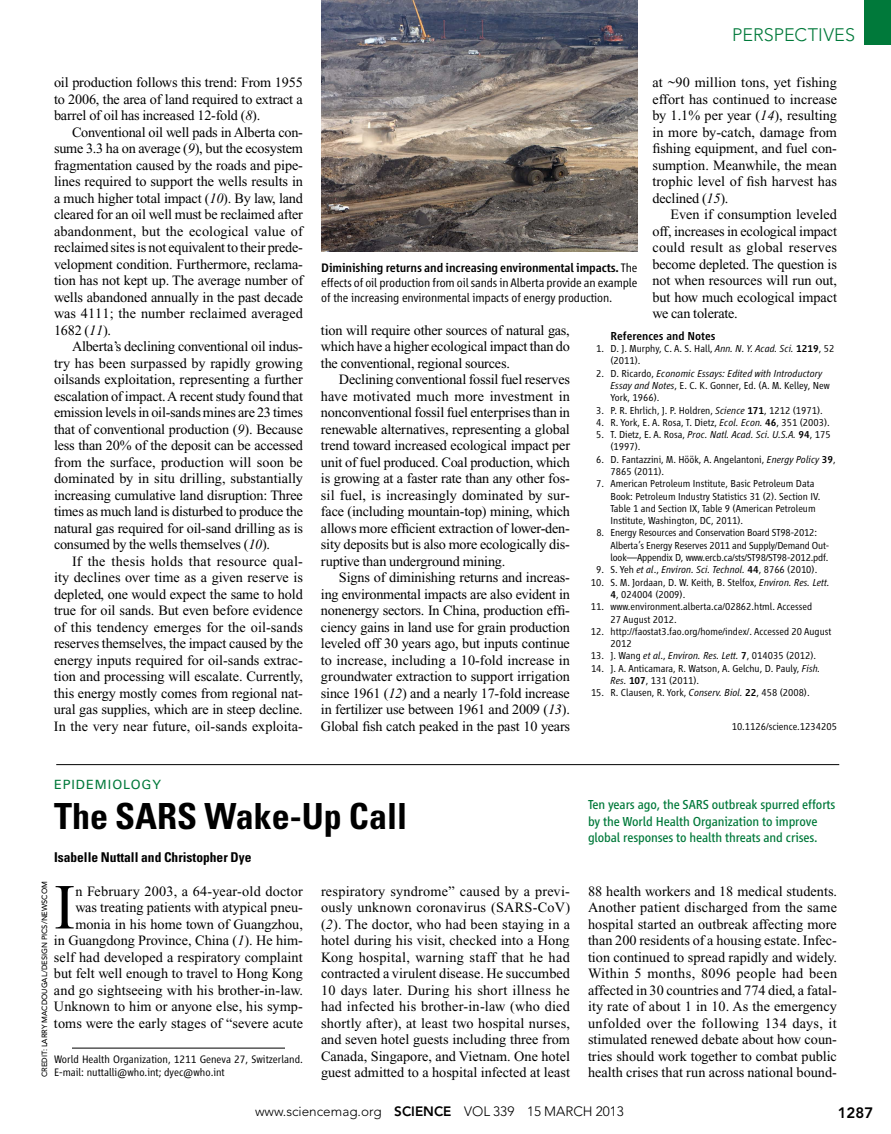
<style>
.page{position:relative;width:891px;height:1134px;background:#fff}
.page>*{position:absolute;margin:0;border:0;box-sizing:border-box;transform-origin:0 0}
.t1{font:64.05px "Times New Roman";color:#000}
.t2{font:700 condensed 36px "Univers LT";color:#000}
.t3{font:300 18px "Avenir LT";color:#00793a}
.t4{font:800 15px "Avenir LT";color:#000}
.t5{font:14.25px/16.5px "Times New Roman";color:#000;text-align:justify}
.t6{font:13.5px/16.5px "Vialog LT";letter-spacing:-.01em;color:#00793a}
.t7{font:300 13.5px "Avenir LT";color:#000}
.t8{font:700 condensed 13.5px "Univers LT";color:#000}
.t9{font:300 12.75px/15px "Vialog LT";letter-spacing:-.01em;color:#000;text-align:justify}
.t10{font:12.75px "Univers LT";letter-spacing:.075em;color:#00793a}
.t11{font:500 12px "Vialog LT";color:#000}
.t12{font:300 11.25px/12.8px "Vialog LT";color:#000}
.t13{font:300 10.5px/12.3px "Vialog LT";color:#000}
.t14{font:italic 300 10.5px "Vialog LT";color:#000}
.t15{font:500 7.5px "Avenir LT";color:#000}
.s1{font-style:italic}
.s2{font-weight:500}
.s3{font-style:normal}
.s4{font-weight:500;font-style:normal}
.s5{font-weight:800}
</style>
<div class="page">
<div style="left:864px;top:0;width:27px;height:45px;background:#00793a"></div>
<hr style="left:72px;top:1048px;width:213px;height:1px;background:#000">
<img style="left:321px;top:0;width:317px;height:252px">
<hr style="left:56px;top:764px;width:783px;height:1px;background:#000">
<p class="t5" style="left:54px;top:74px;width:250px">oil production follows this trend: From 1955 to 2006, the area of land required to extract a barrel of oil has increased 12-fold (<span class="s1">8</span>).</p>
<p class="t5" style="left:54px;top:124px;width:251px;text-indent:18px">Conventional oil well pads in Alberta con&shy;sume 3.3 ha on average (<span class="s1">9</span>), but the ecosystem fragmentation caused by the roads and pipe&shy;lines required to support the wells results in a much higher total impact (<span class="s1">10</span>). By law, land cleared for an oil well must be reclaimed after abandonment, but the ecological value of reclaimed sites is not equivalent to their prede&shy;velopment condition. Furthermore, reclama&shy;tion has not kept up. The average number of wells abandoned annually in the past decade was 4111; the number reclaimed averaged 1682 (<span class="s1">11</span>).</p>
<p class="t5" style="left:54px;top:338px;width:251px;text-indent:18px">Alberta’s declining conventional oil indus&shy;try has been surpassed by rapidly growing oilsands exploitation, representing a further escalation of impact. A recent study found that emission levels in oil-sands mines are 23 times that of conventional production (<span class="s1">9</span>). Because less than 20% of the deposit can be accessed from the surface, production will soon be dominated by in situ drilling, substantially increasing cumulative land disruption: Three times as much land is disturbed to produce the natural gas required for oil-sand drilling as is consumed by the wells themselves (<span class="s1">10</span>).</p>
<p class="t5" style="left:54px;top:553px;width:251px;text-indent:18px">If the thesis holds that resource qual&shy;ity declines over time as a given reserve is depleted, one would expect the same to hold true for oil sands. But even before evidence of this tendency emerges for the oil-sands reserves themselves, the impact caused by the energy inputs required for oil-sands extrac&shy;tion and processing will escalate. Currently, this energy mostly comes from regional nat&shy;ural gas supplies, which are in steep decline.<br>In the very near future, oil-sands exploita-</p>
<p class="t3" style="left:732px;top:24px;width:124px">Perspectives</p>
<p class="t5" style="left:652px;top:74px;width:186px">at ~90 million tons, yet fishing effort has continued to increase by 1.1% per year (<span class="s1">14</span>), resulting in more by-catch, damage from fishing equipment, and fuel con&shy;sumption. Meanwhile, the mean trophic level of fish harvest has declined (<span class="s1">15</span>).</p>
<p class="t5" style="left:652px;top:206px;width:186px;text-indent:18px">Even if consumption leveled off, increases in ecological impact could result as global reserves become depleted. The question is not when resources will run out, but how much ecological impact we can tolerate.</p>
<p class="t11" style="left:610px;top:329px;width:106px">References and Notes</p>
<p class="t13" style="left:611px;top:342px;width:225px;text-indent:-14px">1. D. J. Murphy, C. A. S. Hall, <span class="s1">Ann. N. Y. Acad. Sci.</span> <span class="s2">1219</span>, 52 (2011).</p>
<p class="t13" style="left:611px;top:367px;width:221px;text-indent:-14px">2. D. Ricardo, <span class="s1">Economic Essays: Edited with Introductory<br>Essay and Notes</span>, E. C. K. Gonner, Ed. (A. M. Kelley, New<br>York, 1966).</p>
<p class="t13" style="left:596px;top:404px;width:228px">3. P. R. Ehrlich, J. P. Holdren, <span class="s1">Science</span> <span class="s2">171</span>, 1212 (1971).</p>
<p class="t13" style="left:596px;top:416px;width:235px">4. R. York, E. A. Rosa, T. Dietz, <span class="s1">Ecol. Econ.</span> <span class="s2">46</span>, 351 (2003).</p>
<p class="t13" style="left:611px;top:428px;width:222px;text-indent:-14px">5. T. Dietz, E. A. Rosa, <span class="s1">Proc. Natl. Acad. Sci. U.S.A.</span> <span class="s2">94</span>, 175 (1997).</p>
<p class="t13" style="left:611px;top:453px;width:227px;text-indent:-14px">6. D. Fantazzini, M. Höök, A. Angelantoni, <span class="s1">Energy Policy</span> <span class="s2">39</span>,<br>7865 (2011).</p>
<p class="t13" style="left:611px;top:478px;width:211px;text-indent:-14px">7. American Petroleum Institute, Basic Petroleum Data Book: Petroleum Industry Statistics 31 (2). Section IV.<br>Table 1 and Section IX, Table 9 (American Petroleum Institute, Washington, DC, 2011).</p>
<p class="t13" style="left:611px;top:527px;width:220px;text-indent:-14px">8. Energy Resources and Conservation Board ST98-2012:<br>Alberta’s Energy Reserves 2011 and Supply/Demand Out&shy;look—Appendix D, www.ercb.ca/sts/ST98/ST98-2012.pdf.</p>
<p class="t14" style="left:596px;top:564px;width:223px"><span class="s3">9. S. Yeh</span> et al<span class="s3">.,</span> Environ. Sci. Technol. <span class="s4">44</span><span class="s3">, 8766 (2010).</span></p>
<p class="t13" style="left:611px;top:576px;width:221px;text-indent:-20px">10. S. M. Jordaan, D. W. Keith, B. Stelfox, <span class="s1">Environ. Res. Lett.<br></span><span class="s2">4</span>, 024004 (2009).</p>
<p class="t13" style="left:611px;top:601px;width:203px;text-indent:-20px">11. www.environment.alberta.ca/02862.html. Accessed<br>27 August 2012.</p>
<p class="t13" style="left:611px;top:625px;width:222px;text-indent:-20px">12. http://faostat3.fao.org/home/index/. Accessed 20 August<br>2012</p>
<p class="t13" style="left:591px;top:650px;width:227px">13. J. Wang <span class="s1">et al</span>., <span class="s1">Environ. Res. Lett.</span> <span class="s2">7</span>, 014035 (2012).</p>
<p class="t13" style="left:611px;top:662px;width:211px;text-indent:-20px">14. J. A. Anticamara, R. Watson, A. Gelchu, D. Pauly, <span class="s1">Fish.<br>Res.</span> <span class="s2">107</span>, 131 (2011).</p>
<p class="t13" style="left:591px;top:687px;width:220px">15. R. Clausen, R. York, <span class="s1">Conserv. Biol.</span> <span class="s2">22</span>, 458 (2008).</p>
<p class="t9" style="left:321px;top:261px;width:318px"><span class="s2">Diminishing returns and increasing environmental impacts.</span>The effects of oil production from oil sands in Alberta provide an example of the increasing environmental impacts of energy production.</p>
<p class="t5" style="left:321px;top:322px;width:251px">tion will require other sources of natural gas, which have a higher ecological impact than do the conventional, regional sources.</p>
<p class="t5" style="left:321px;top:371px;width:251px;text-indent:18px">Declining conventional fossil fuel reserves have motivated much more investment in nonconventional fossil fuel enterprises than in renewable alternatives, representing a global trend toward increased ecological impact per unit of fuel produced. Coal production, which is growing at a faster rate than any other fos&shy;sil fuel, is increasingly dominated by sur&shy;face (including mountain-top) mining, which allows more efficient extraction of lower-den&shy;sity deposits but is also more ecologically dis&shy;ruptive than underground mining.</p>
<p class="t5" style="left:321px;top:569px;width:251px;text-indent:18px">Signs of diminishing returns and increas&shy;ing environmental impacts are also evident in nonenergy sectors. In China, production effi&shy;ciency gains in land use for grain production leveled off 30 years ago, but inputs continue to increase, including a 10-fold increase in groundwater extraction to support irrigation since 1961 (<span class="s1">12</span>) and a nearly 17-fold increase in fertilizer use between 1961 and 2009 (<span class="s1">13</span>).<br>Global fish catch peaked in the past 10 years</p>
<p class="t13" style="left:732px;top:720px;width:107px">10.1126/science.1234205</p>
<p class="t10" style="left:54px;top:777px;width:108px">EPIDEMIOLOGY</p>
<h2 class="t2" style="left:54px;top:794px;width:355px">The SARS Wake-Up Call</h2>
<p class="t8" style="left:54px;top:849px;width:199px">Isabelle Nuttall and Christopher Dye</p>
<p class="t6" style="left:588px;top:796px;width:249px">Ten years ago, the SARS outbreak spurred efforts by the World Health Organization to improve global responses to health threats and crises.</p>
<p class="t15" style="left:40px;top:1077px;width:197px;rotate:-90deg">CREDIT: Larry MacDougal/Desi gn Pics/Newscom</p>
<p class="t5" style="left:54px;top:883px;width:251px;text-align:right">n February 2003, a 64-year-old doctor was treating patients with atypical pneu&shy;monia in his home town of Guangzhou,<br>in Guangdong Province, China (<span class="s1">1</span>). He him&shy;self had developed a respiratory complaint but felt well enough to travel to Hong Kong and go sightseeing with his brother-in-law.<br>Unknown to him or anyone else, his symp&shy;toms were the early stages of “severe acute</p>
<p class="t5" style="left:321px;top:883px;width:251px">respiratory syndrome” caused by a previ&shy;ously unknown coronavirus (SARS-CoV) (<span class="s1">2</span>). The doctor, who had been staying in a hotel during his visit, checked into a Hong Kong hospital, warning staff that he had contracted a virulent disease. He succumbed 10 days later. During his short illness he had infected his brother-in-law (who died shortly after), at least two hospital nurses, and seven hotel guests including three from Canada, Singapore, and Vietnam. One hotel guest admitted to a hospital infected at least</p>
<p class="t5" style="left:588px;top:883px;width:251px">88 health workers and 18 medical students.<br>Another patient discharged from the same hospital started an outbreak affecting more than 200 residents of a housing estate. Infec&shy;tion continued to spread rapidly and widely.<br>Within 5 months, 8096 people had been affected in 30 countries and 774 died, a fatal&shy;ity rate of about 1 in 10. As the emergency unfolded over the following 134 days, it stimulated renewed debate about how coun&shy;tries should work together to combat public health crises that run across national bound-</p>
<h1 class="t1" style="left:54px;top:872px;width:23px">I</h1>
<p class="t12" style="left:54px;top:1053px;width:251px">World Health Organization, 1211 Geneva 27, Switzerland.<br>E-mail: nuttalli@who.int; dyec@who.int</p>
<p class="t7" style="left:255px;top:1104px;width:370px">www.sciencemag.org <span class="s5">SCIENCE</span> VOL 339 15 March 2013</p>
<p class="t4" style="left:838px;top:1103px;width:37px">1287</p>
</div>
